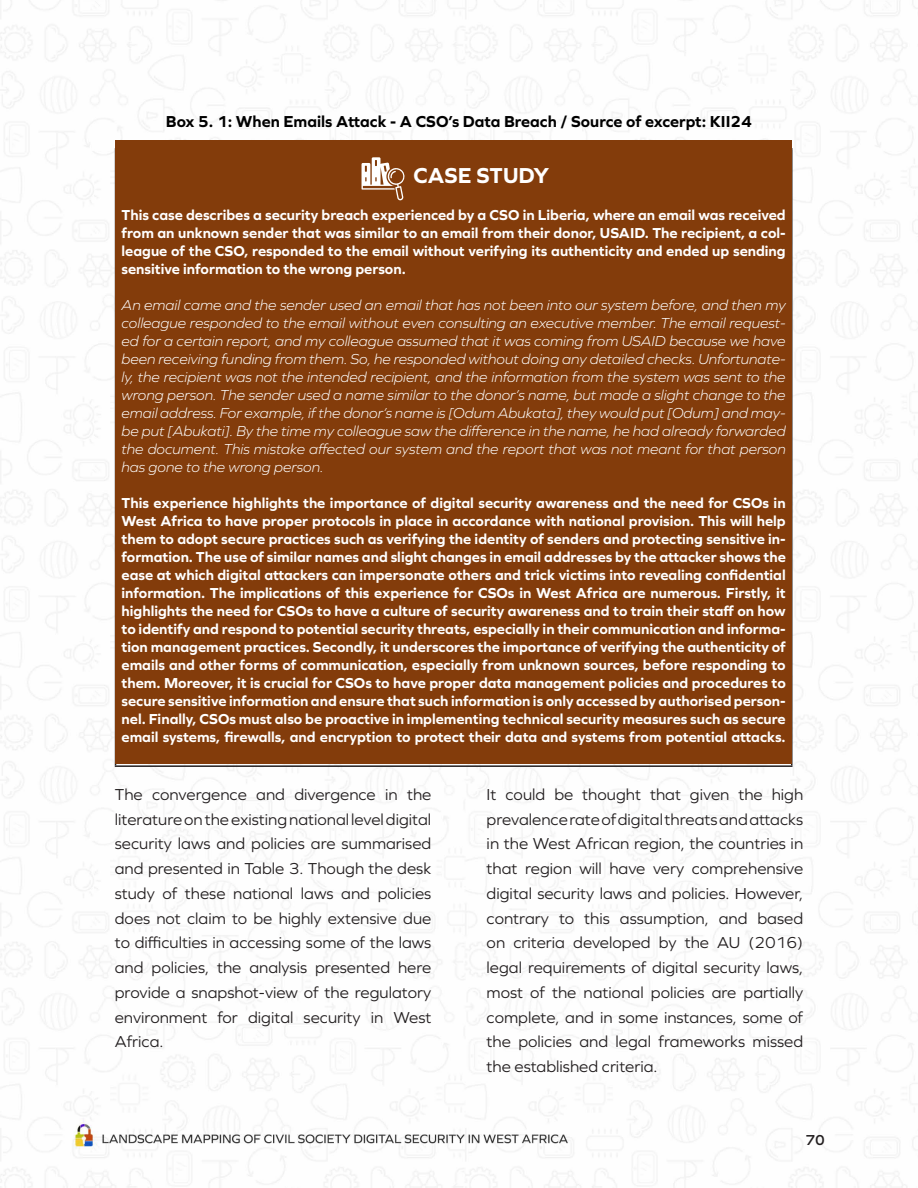
<style>
.page{position:relative;width:918px;height:1188px;background:#fff}
.page>*{position:absolute;margin:0;border:0;box-sizing:border-box;transform-origin:0 0}
.t1{font:700 22.5px "Graphie";color:#fff}
.No_Spacing{font:16.5px/24.8px "Graphie";color:#231f20;text-align:justify}
.t2{font:700 16.5px "Graphie";color:#000}
.t3{font:700 15px/18px "Graphie";color:#fff;text-align:justify}
.t4{font:italic 300 15px/18px "Graphie";color:#fff;text-align:justify}
.t5{font:600 15px "Graphie";color:#231f20}
</style>
<div class="page">
<img style="left:0;top:0;width:918px;height:1188px">
<hr style="left:115px;top:148px;width:678px;height:2px;background:#231f20">
<hr style="left:115px;top:150px;width:1px;height:615px;background:#231f20">
<hr style="left:791px;top:150px;width:2px;height:615px;background:#231f20">
<hr style="left:115px;top:765px;width:678px;height:2px;background:#231f20">
<div style="left:116px;top:140px;width:676px;height:138px;background:#833c0b"></div>
<div style="left:116px;top:266px;width:676px;height:30px;background:#833c0b"></div>
<div style="left:116px;top:284px;width:676px;height:192px;background:#833c0b"></div>
<div style="left:116px;top:464px;width:676px;height:30px;background:#833c0b"></div>
<div style="left:116px;top:482px;width:676px;height:282px;background:#833c0b"></div>
<svg style="left:362px;top:157px;width:43px;height:43px"></svg>
<p class="t2" style="left:166px;top:112px;width:588px">Box 5. 1: When Emails Attack - A CSO’s Data Breach / Source of excerpt: KII24</p>
<p class="t1" style="left:414px;top:162px;width:137px">CASE STUDY</p>
<p class="t3" style="left:122px;top:206px;width:666px">This case describes a security breach experienced by a CSO in Liberia, where an email was received from an unknown sender that was similar to an email from their donor, USAID. The recipient, a col&shy;league of the CSO, responded to the email without verifying its authenticity and ended up sending sensitive information to the wrong person.</p>
<p class="t4" style="left:122px;top:296px;width:666px">An email came and the sender used an email that has not been into our system before, and then my colleague responded to the email without even consulting an executive member. The email request&shy;ed for a certain report, and my colleague assumed that it was coming from USAID because we have been receiving funding from them. So, he responded without doing any detailed checks. Unfortunate&shy;ly, the recipient was not the intended recipient, and the information from the system was sent to the wrong person. The sender used a name similar to the donor’s name, but made a slight change to the email address. For example, if the donor’s name is [Odum Abukata], they would put [Odum] and may&shy;be put [Abukati]. By the time my colleague saw the difference in the name, he had already forwarded the document. This mistake affected our system and the report that was not meant for that person has gone to the wrong person.</p>
<p class="t3" style="left:122px;top:494px;width:666px">This experience highlights the importance of digital security awareness and the need for CSOs in West Africa to have proper protocols in place in accordance with national provision. This will help them to adopt secure practices such as verifying the identity of senders and protecting sensitive in&shy;formation. The use of similar names and slight changes in email addresses by the attacker shows the ease at which digital attackers can impersonate others and trick victims into revealing confidential information. The implications of this experience for CSOs in West Africa are numerous. Firstly, it highlights the need for CSOs to have a culture of security awareness and to train their staff on how to identify and respond to potential security threats, especially in their communication and informa&shy;tion management practices. Secondly, it underscores the importance of verifying the authenticity of emails and other forms of communication, especially from unknown sources, before responding to them. Moreover, it is crucial for CSOs to have proper data management policies and procedures to secure sensitive information and ensure that such information is only accessed by authorised person&shy;nel. Finally, CSOs must also be proactive in implementing technical security measures such as secure email systems, firewalls, and encryption to protect their data and systems from potential attacks.</p>
<p class="No_Spacing" style="left:115px;top:782px;width:318px">The convergence and divergence in the literature on the existing national level digital security laws and policies are summarised and presented in Table 3. Though the desk study of these national laws and policies does not claim to be highly extensive due to difficulties in accessing some of the laws and policies, the analysis presented here provide a snapshot-view of the regulatory environment for digital security in West Africa.</p>
<p class="No_Spacing" style="left:487px;top:782px;width:318px">It could be thought that given the high prevalence rate of digital threats and attacks in the West African region, the countries in that region will have very comprehensive digital security laws and policies. However, contrary to this assumption, and based on criteria developed by the AU (2016) legal requirements of digital security laws, most of the national policies are partially complete, and in some instances, some of the policies and legal frameworks missed the established criteria.</p>
<p class="t5" style="left:805px;top:1131px;width:21px">70</p>
</div>
